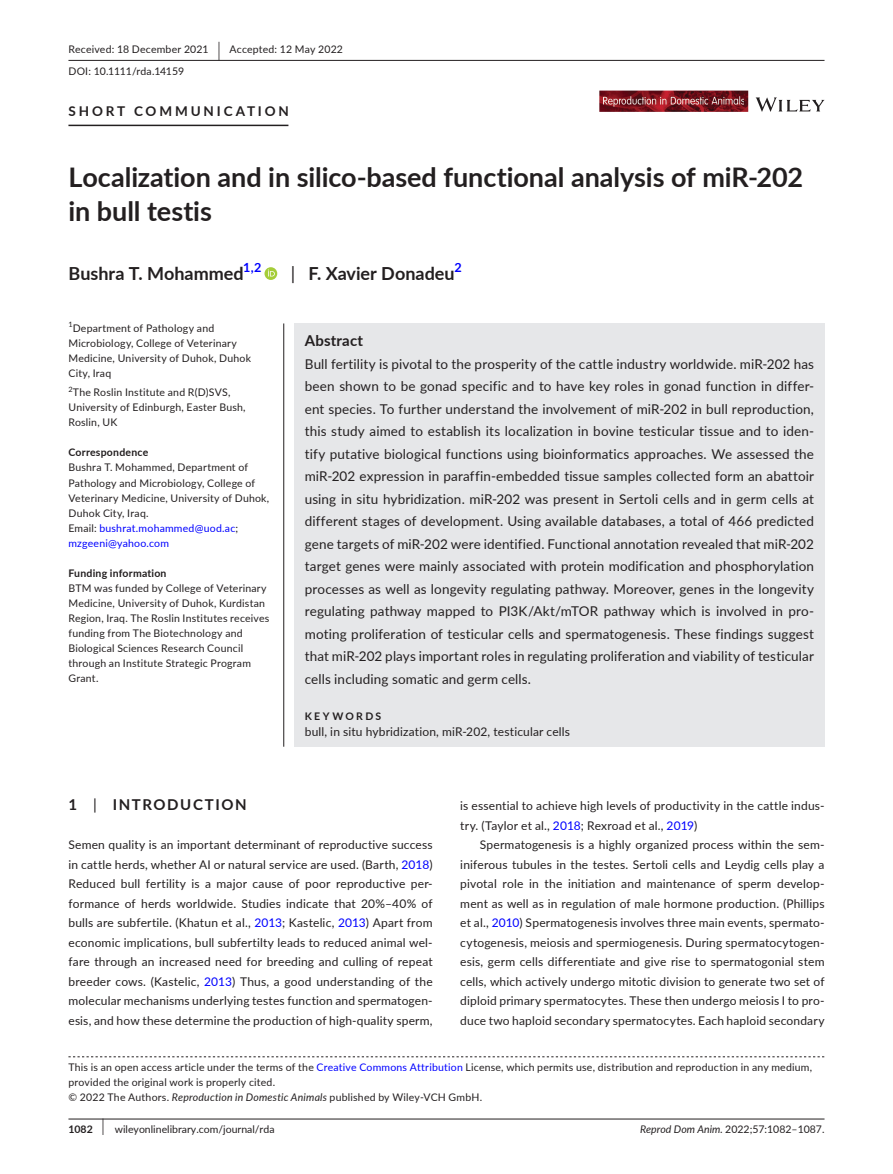
<style>
.page{position:relative;width:893px;height:1174px;background:#fff}
.page>*{position:absolute;margin:0;border:0;box-sizing:border-box;transform-origin:0 0}
.t1{font:700 27px/34.5px "Lato";letter-spacing:-.005em;color:#231f20}
.t2{font:700 18px "Lato";color:#231f20}
.t3{font:700 15px "Lato";letter-spacing:.1em;color:#231f20}
.t4{font:700 15px "Lato";letter-spacing:.015em;color:#231f20}
.t5{font:13.5px/22.5px "Lato";letter-spacing:.01em;color:#231f20;text-align:justify}
.t6{font:700 13.5px "Lato";letter-spacing:.215em;color:#231f20}
.t7{font:700 12.6px "Lato";color:#00f}
.t8{font:12px/19.5px "Lato";letter-spacing:.015em;color:#231f20;text-align:justify}
.t9{font:10.5px/15px "Lato";letter-spacing:.02em;color:#231f20}
.t10{font:10.5px "Lato";color:#231f20}
.t11{font:700 10.5px "Lato";letter-spacing:.02em;color:#231f20}
.t12{font:700 10.5px "Lato";letter-spacing:.22em;color:#231f20}
.t13{font:7.35px "Lato";color:#231f20}
.s1{font-size:19.65px}
.s2{font-weight:400}
.s3{color:#00f}
.s4{font-style:italic}
.s5{font-weight:700}
.s6{font-size:17.4px}
</style>
<div class="page">
<hr style="left:68px;top:1118px;width:756px;height:1px;background:#231f20">
<svg style="left:756px;top:97px;width:68px;height:15px"></svg>
<img style="left:599px;top:91px;width:149px;height:21px">
<img style="left:604px;top:96px;width:140px;height:10px">
<hr style="left:68px;top:60px;width:756px;height:1px;background:#231f20">
<hr style="left:68px;top:125px;width:220px;height:1px;background:#231f20">
<svg style="left:264px;top:267px;width:13px;height:13px"></svg>
<svg style="left:268px;top:269px;width:7px;height:7px"></svg>
<div style="left:294px;top:323px;width:530px;height:423px;background:#e6e7e9"></div>
<hr style="left:283px;top:323px;width:1px;height:423px;background:#231f20">
<svg style="left:68px;top:1056px;width:756px;height:1px"></svg>
<p class="t9" style="left:68px;top:38px;width:276px;line-height:21.8px">Received: 18 December 2021 <span class="s1">|</span> Accepted: 12 May 2022<br>DOI: 10.1111/rda.14159</p>
<p class="t6" style="left:68px;top:101px;width:222px">SHORT COMMUNICATION</p>
<h1 class="t1" style="left:68px;top:159px;width:736px">Localization and in silico-based functional analysis of miR-202 in bull testis</h1>
<h2 class="t2" style="left:68px;top:260px;width:177px">Bushra T. Mohammed</h2>
<p class="t7" style="left:243px;top:258px;width:20px">1,2</p>
<h2 class="t2" style="left:291px;top:260px;width:165px"><span class="s2">|</span> F. Xavier Donadeu</h2>
<p class="t7" style="left:454px;top:258px;width:9px">2</p>
<p class="t13" style="left:68px;top:319px;width:6px">1</p>
<p class="t9" style="left:68px;top:320px;width:184px;text-indent:4px">Department of Pathology and<br>Microbiology, College of Veterinary<br>Medicine, University of Duhok, Duhok<br>City, Iraq</p>
<p class="t13" style="left:68px;top:384px;width:6px">2</p>
<p class="t9" style="left:68px;top:385px;width:179px;text-indent:4px">The Roslin Institute and R(D)SVS,<br>University of Edinburgh, Easter Bush,<br>Roslin, UK</p>
<p class="t11" style="left:68px;top:445px;width:81px">Correspondence</p>
<p class="t9" style="left:68px;top:460px;width:202px">Bushra T. Mohammed, Department of<br>Pathology and Microbiology, College of<br>Veterinary Medicine, University of Duhok,<br>Duhok City, Iraq.<br>Email: <span class="s3">bushrat.mohammed@uod.ac</span>; <span class="s3">mzgeeni@yahoo.com</span></p>
<p class="t11" style="left:68px;top:565px;width:100px">Funding information</p>
<p class="t9" style="left:68px;top:580px;width:202px">BTM was funded by College of Veterinary Medicine, University of Duhok, Kurdistan Region, Iraq. The Roslin Institutes receives funding from The Biotechnology and Biological Sciences Research Council through an Institute Strategic Program Grant.</p>
<p class="t4" style="left:305px;top:329px;width:60px">Abstract</p>
<p class="t5" style="left:305px;top:352px;width:511px">Bull fertility is pivotal to the prosperity of the cattle industry worldwide. miR-202 has been shown to be gonad specific and to have key roles in gonad function in differ&shy;ent species. To further understand the involvement of miR-202 in bull reproduction, this study aimed to establish its localization in bovine testicular tissue and to iden&shy;tify putative biological functions using bioinformatics approaches. We assessed the miR-202 expression in paraffin-embedded tissue samples collected form an abattoir using in situ hybridization. miR-202 was present in Sertoli cells and in germ cells at different stages of development. Using available databases, a total of 466 predicted gene targets of miR-202 were identified. Functional annotation revealed that miR-202 target genes were mainly associated with protein modification and phosphorylation processes as well as longevity regulating pathway. Moreover, genes in the longevity regulating pathway mapped to PI3K/Akt/mTOR pathway which is involved in pro&shy;moting proliferation of testicular cells and spermatogenesis. These findings suggest that miR-202 plays important roles in regulating proliferation and viability of testicular cells including somatic and germ cells.</p>
<p class="t12" style="left:305px;top:708px;width:78px">KEYWORDS</p>
<p class="t8" style="left:305px;top:721px;width:267px">bull, in situ hybridization, miR-202, testicular cells</p>
<p class="t3" style="left:68px;top:794px;width:180px">1 <span class="s2">|</span> INTRODUCTION</p>
<p class="t8" style="left:68px;top:834px;width:366px">Semen quality is an important determinant of reproductive success in cattle herds, whether AI or natural service are used. (Barth, <span class="s3">2018</span>)<br>Reduced bull fertility is a major cause of poor reproductive per&shy;formance of herds worldwide. Studies indicate that 20%–40% of bulls are subfertile. (Khatun et al., <span class="s3">2013</span>; Kastelic, <span class="s3">2013</span>) Apart from economic implications, bull subfertilty leads to reduced animal wel&shy;fare through an increased need for breeding and culling of repeat breeder cows. (Kastelic, <span class="s3">2013</span>) Thus, a good understanding of the molecular mechanisms underlying testes function and spermatogen&shy;esis, and how these determine the production of high-quality sperm,</p>
<p class="t8" style="left:460px;top:795px;width:366px">is essential to achieve high levels of productivity in the cattle indus&shy;try. (Taylor et al., <span class="s3">2018</span>; Rexroad et al., <span class="s3">2019</span>)</p>
<p class="t8" style="left:460px;top:834px;width:366px;text-indent:20px">Spermatogenesis is a highly organized process within the sem&shy;iniferous tubules in the testes. Sertoli cells and Leydig cells play a pivotal role in the initiation and maintenance of sperm develop&shy;ment as well as in regulation of male hormone production. (Phillips et al., <span class="s3">2010</span>) Spermatogenesis involves three main events, spermato&shy;cytogenesis, meiosis and spermiogenesis. During spermatocytogen&shy;esis, germ cells differentiate and give rise to spermatogonial stem cells, which actively undergo mitotic division to generate two set of diploid primary spermatocytes. These then undergo meiosis I to pro&shy;duce two haploid secondary spermatocytes. Each haploid secondary</p>
<p class="t9" style="left:68px;top:1059px;width:745px">This is an open access article under the terms of the <span class="s3">Creative Commons Attribution</span> License, which permits use, distribution and reproduction in any medium, provided the original work is properly cited.<br>© 2022 The Authors. <span class="s4">Reproduction in Domestic Animals</span> published by Wiley-VCH GmbH.</p>
<p class="t10" style="left:68px;top:1121px;width:208px"><span class="s5">1082</span> <span class="s6">|</span> wileyonlinelibrary.com/journal/rda</p>
<p class="t10" style="left:640px;top:1121px;width:186px"><span class="s4">Reprod Dom Anim.</span> 2022;57:1082–1087.</p>
</div>
